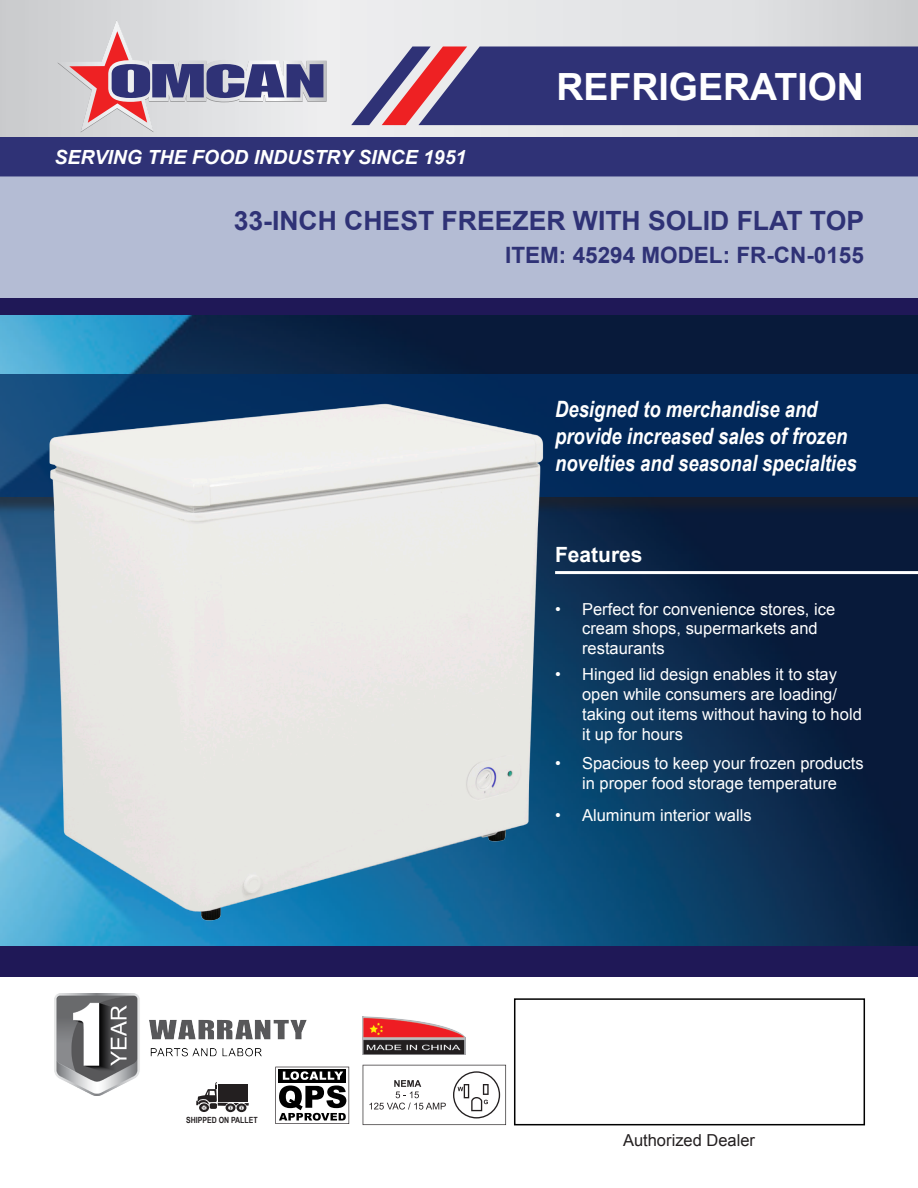
<style>
.page{position:relative;width:918px;height:1188px;background:#fff}
.page>*{position:absolute;margin:0;border:0;box-sizing:border-box;transform-origin:0 0}
.t1{font:700 37.5px "Arial";color:#fff}
.t2{font:700 26.55px "Arial";color:#2f3276}
.Text{font:italic 700 22.5px/27px "Arial Narrow";color:#fff}
.t3{font:700 22.5px "Arial";color:#2f3276}
.t4{font:700 21px "Arial";color:#fff}
.t5{font:italic 700 19.5px "Arial";color:#fff}
.t6{font:16.5px/19.8px "Arial";color:#fff}
.t7{font:16.5px "Arial";color:#231f20}
.t8{font:700 8.55px "Arial Narrow";color:#231f20}
</style>
<div class="page">
<svg style="left:0;top:0;width:918px;height:137px;background:#dedee0"></svg>
<div style="left:0;top:137px;width:918px;height:39px;background:#2f3276"></div>
<svg style="left:351px;top:46px;width:567px;height:79px;background:#4a447e"></svg>
<svg style="left:57px;top:21px;width:270px;height:112px;background:#bfb5c2"></svg>
<img style="left:54px;top:994px;width:254px;height:101px">
<svg style="left:199px;top:1103px;width:10px;height:9px"></svg>
<div style="left:226px;top:1103px;width:10px;height:9px;background:#231f20;border-radius:50%"></div>
<div style="left:237px;top:1103px;width:9px;height:9px;background:#231f20;border-radius:50%"></div>
<svg style="left:196px;top:1082px;width:53px;height:28px"></svg>
<img style="left:363px;top:1016px;width:102px;height:39px">
<svg style="left:363px;top:1065px;width:143px;height:60px"></svg>
<img style="left:0;top:315px;width:918px;height:632px">
<div style="left:0;top:176px;width:918px;height:123px;background:#b4bcd4"></div>
<div style="left:0;top:299px;width:918px;height:16px;background:#1f1857"></div>
<div style="left:514px;top:998px;width:351px;height:127px;border:2px solid #000"></div>
<div style="left:0;top:947px;width:918px;height:30px;background:#1f1857"></div>
<div style="left:0;top:376px;width:918px;height:140px;background:#231f20;opacity:.75"></div>
<div style="left:0;top:374px;width:918px;height:123px;background:#022859"></div>
<img style="left:16px;top:377px;width:543px;height:555px">
<hr style="left:555px;top:571px;width:363px;height:3px;background:#fff">
<svg style="left:275px;top:1067px;width:74px;height:57px"></svg>
<p class="t5" style="left:54px;top:144px;width:414px">SERVING THE FOOD INDUSTRY SINCE 1951</p>
<p class="t1" style="left:556px;top:62px;width:309px">REFRIGERATION</p>
<p class="t2" style="left:234px;top:203px;width:632px">33-INCH CHEST FREEZER WITH SOLID FLAT TOP</p>
<p class="t3" style="left:505px;top:240px;width:360px">ITEM: 45294 MODEL: FR-CN-0155</p>
<p class="Text" style="left:555px;top:394px;width:303px">Designed to merchandise and provide increased sales of frozen novelties and seasonal specialties</p>
<p class="t4" style="left:555px;top:540px;width:89px">Features</p>
<p class="t8" style="left:186px;top:1114px;width:73px">SHIPPED ON PALLET</p>
<p class="t6" style="left:582px;top:599px;width:255px;text-indent:-27px">• Perfect for convenience stores, ice cream shops, supermarkets and restaurants</p>
<p class="t6" style="left:582px;top:665px;width:281px;text-indent:-27px">• Hinged lid design enables it to stay open while consumers are loading/ taking out items without having to hold it up for hours</p>
<p class="t6" style="left:555px;top:753px;width:310px;text-align:center">• Spacious to keep your frozen products in proper food storage temperature</p>
<p class="t6" style="left:555px;top:806px;width:198px">• Aluminum interior walls</p>
<p class="t7" style="left:623px;top:1129px;width:133px">Authorized Dealer</p>
</div>
